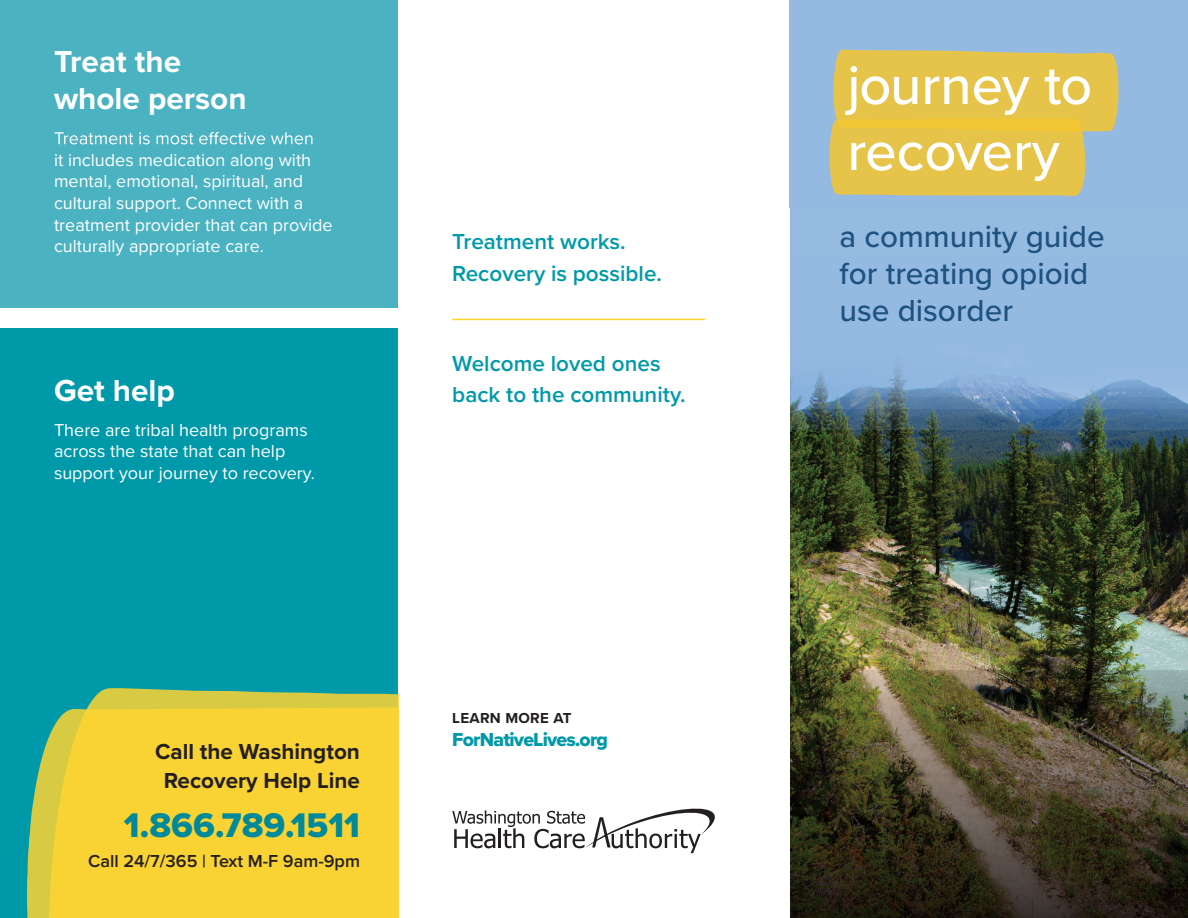
<style>
.page{position:relative;width:1188px;height:918px;background:#fff}
.page>*{position:absolute;margin:0;border:0;box-sizing:border-box;transform-origin:0 0}
.t1{font:500 55.95px/66px "Proxima Nova";letter-spacing:-.01em;color:#fff}
.t2{font:35.4px "Proxima Nova Extrabld";color:#008a99}
.t3{font:500 31.5px/36.8px "Proxima Nova";color:#1e5281}
.t4{font:700 31.5px/36.8px "Proxima Nova";color:#fff}
.t5{font:600 22.5px/31.5px "Proxima Nova";color:#0099a9}
.t6{font:700 22.5px/28.5px "Proxima Nova";color:#231f20;text-align:center}
.t7{font:19.5px "Proxima Nova Extrabld";letter-spacing:-.04em;color:#0099a9}
.t8{font:18px/21.6px "Proxima Nova";color:#fff}
.t9{font:600 18px "Proxima Nova";color:#231f20}
.t10{font:700 15px "Proxima Nova";letter-spacing:.02em;color:#231f20}
</style>
<div class="page">
<div style="left:0;top:0;width:398px;height:332px;background:#4bb2c1"></div>
<div style="left:0;top:316px;width:398px;height:602px;background:#0099a9"></div>
<img style="left:790px;top:207px;width:398px;height:464px">
<div style="left:790px;top:258px;width:398px;height:130px;background:#95bae2"></div>
<img style="left:790px;top:363px;width:398px;height:66px">
<div style="left:790px;top:0;width:398px;height:207px;background:#95bae2"></div>
<img style="left:790px;top:671px;width:398px;height:247px">
<svg style="left:88px;top:688px;width:310px;height:19px;fill:#d8ca43"></svg>
<svg style="left:27px;top:707px;width:371px;height:211px;background:#f0d037"></svg>
<hr style="left:452px;top:319px;width:253px;height:1px;background:#ffd431">
<svg style="left:829px;top:49px;width:290px;height:147px;background:#dec357"></svg>
<svg style="left:452px;top:808px;width:263px;height:45px"></svg>
<div style="left:0;top:309px;width:400px;height:19px;background:#fff"></div>
<svg style="left:55px;top:132px;width:258px;height:12px"></svg>
<h3 class="t4" style="left:54px;top:43px;width:194px">Treat the whole person</h3>
<p class="t8" style="left:54px;top:148px;width:280px">it includes medication along with mental, emotional, spiritual, and cultural support. Connect with a treatment provider that can provide culturally appropriate care.</p>
<h3 class="t4" style="left:54px;top:371px;width:122px">Get help</h3>
<p class="t8" style="left:54px;top:418px;width:262px">There are tribal health programs across the state that can help support your journey to recovery.</p>
<p class="t6" style="left:155px;top:737px;width:206px">Call the Washington<br>Recovery Help Line</p>
<h2 class="t2" style="left:124px;top:799px;width:238px">1.866.789.1511</h2>
<p class="t9" style="left:88px;top:848px;width:273px">Call 24/7/365 | Text M-F 9am-9pm</p>
<p class="t5" style="left:452px;top:226px;width:211px">Treatment works.<br>Recovery is possible.</p>
<p class="t5" style="left:452px;top:347px;width:235px">Welcome loved ones back to the community.</p>
<p class="t10" style="left:452px;top:707px;width:121px">LEARN MORE AT</p>
<p class="t7" style="left:452px;top:725px;width:157px">ForNativeLives.org</p>
<h1 class="t1" style="left:847px;top:50px;width:246px">journey to recovery</h1>
<h3 class="t3" style="left:840px;top:217px;width:267px">a community guide for treating opioid use disorder</h3>
</div>
